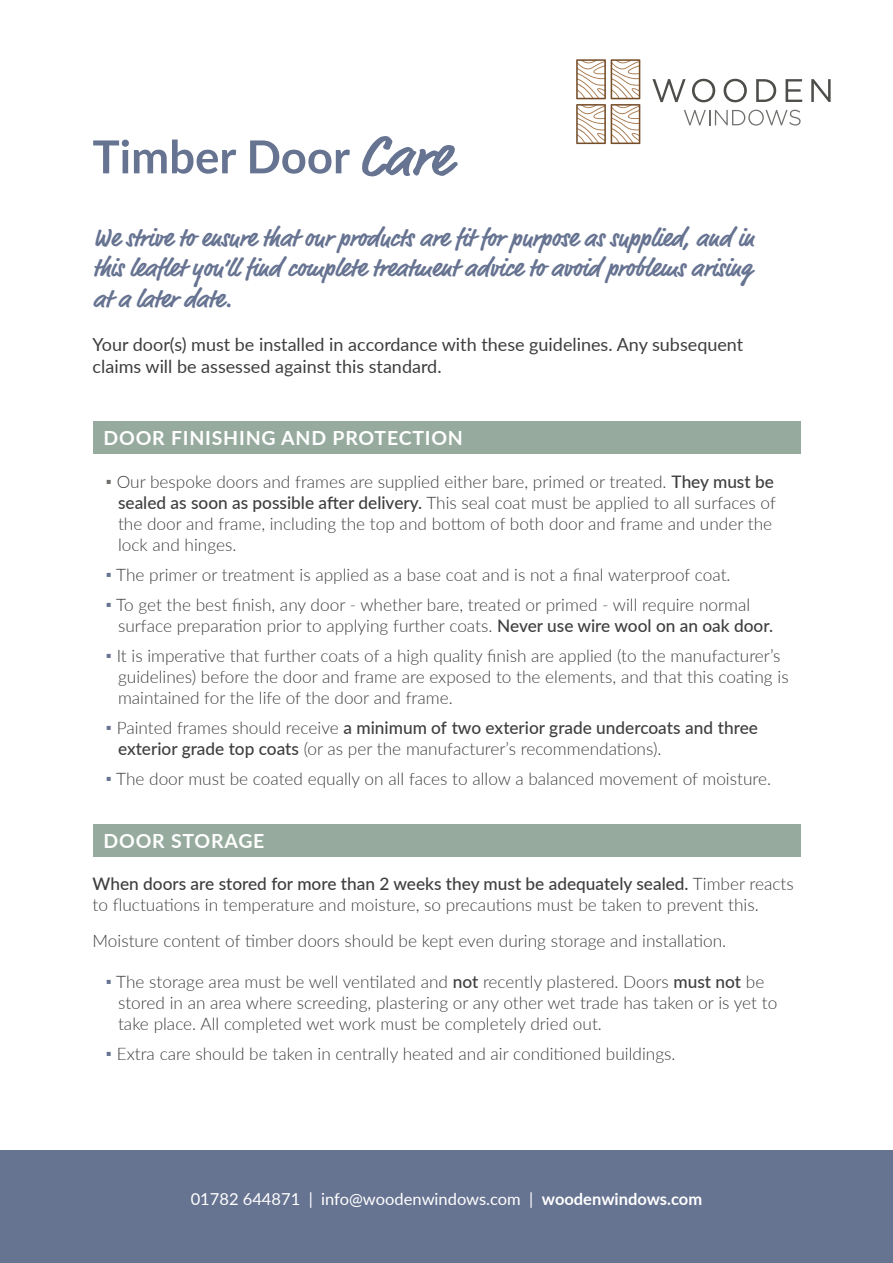
<style>
.page{position:relative;width:893px;height:1263px;background:#fff}
.page>*{position:absolute;margin:0;border:0;box-sizing:border-box;transform-origin:0 0}
.t1{font:700 25.5px/30.6px "Market Pro";color:#667391;text-align:justify}
.t2{font:700 19.5px "Lato";letter-spacing:.04em;color:#fff}
.t3{font:18px/21.6px "Lato";color:#3e3e3f}
.t4{font:300 17.25px/21px "Lato";color:#3e3e3f}
.t5{font:16.5px "Lato";color:#fff}
.s1{color:#6e6e6b}
.s2{font-weight:500}
.s3{color:#667391}
.s4{font-weight:700}
</style>
<div class="page">
<div style="left:0;top:1150px;width:893px;height:113px;background:#667391"></div>
<svg style="left:576px;top:59px;width:64px;height:85px"></svg>
<svg style="left:652px;top:79px;width:34px;height:23px"></svg>
<svg style="left:692px;top:79px;width:23px;height:23px"></svg>
<svg style="left:724px;top:79px;width:23px;height:23px"></svg>
<svg style="left:756px;top:79px;width:20px;height:23px"></svg>
<svg style="left:786px;top:79px;width:16px;height:23px"></svg>
<svg style="left:811px;top:79px;width:20px;height:23px"></svg>
<svg style="left:684px;top:110px;width:117px;height:16px"></svg>
<div style="left:93px;top:824px;width:707px;height:33px;background:#96ab9e"></div>
<svg style="left:93px;top:140px;width:257px;height:34px"></svg>
<svg style="left:362px;top:136px;width:96px;height:40px"></svg>
<div style="left:93px;top:422px;width:707px;height:32px;background:#96ab9e"></div>
<p class="t1" style="left:93px;top:223px;width:663px">We strive to ensure that our products are fit for purpose as supplied, and in this leaflet you’ll find complete treatment advice to avoid problems arising at a later date.</p>
<p class="t3" style="left:93px;top:333px;width:652px">Your door(s) must be installed in accordance with these guidelines. Any subsequent claims will be assessed against this standard.</p>
<p class="t2" style="left:104px;top:424px;width:361px">DOOR FINISHING AND PROTECTION</p>
<p class="t4" style="left:118px;top:470px;width:659px;text-indent:-13px"><span class="s1">▪</span> Our bespoke doors and frames are supplied either bare, primed or treated. <span class="s2">They must be sealed as soon as possible after delivery.</span> This seal coat must be applied to all surfaces of the door and frame, including the top and bottom of both door and frame and under the lock and hinges.</p>
<p class="t4" style="left:105px;top:563px;width:627px"><span class="s3">▪</span> The primer or treatment is applied as a base coat and is not a final waterproof coat.</p>
<p class="t4" style="left:118px;top:593px;width:656px;text-indent:-13px"><span class="s3">▪</span> To get the best finish, any door - whether bare, treated or primed - will require normal surface preparation prior to applying further coats. <span class="s2">Never use wire wool on an oak door.</span></p>
<p class="t4" style="left:118px;top:644px;width:672px;text-indent:-13px"><span class="s3">▪</span> It is imperative that further coats of a high quality finish are applied (to the manufacturer’s guidelines) before the door and frame are exposed to the elements, and that this coating is maintained for the life of the door and frame.</p>
<p class="t4" style="left:118px;top:716px;width:641px;text-indent:-13px"><span class="s3">▪</span> Painted frames should receive <span class="s2">a minimum of two exterior grade undercoats and three exterior grade top coats</span> (or as per the manufacturer’s recommendations).</p>
<p class="t4" style="left:105px;top:767px;width:667px"><span class="s3">▪</span> The door must be coated equally on all faces to allow a balanced movement of moisture.</p>
<p class="t2" style="left:104px;top:826px;width:162px">DOOR STORAGE</p>
<p class="t4" style="left:93px;top:872px;width:703px"><span class="s2">When doors are stored for more than 2 weeks they must be adequately sealed.</span> Timber reacts to fluctuations in temperature and moisture, so precautions must be taken to prevent this.</p>
<p class="t4" style="left:93px;top:929px;width:635px">Moisture content of timber doors should be kept even during storage and installation.</p>
<p class="t4" style="left:118px;top:971px;width:661px;text-indent:-13px"><span class="s3">▪</span> The storage area must be well ventilated and <span class="s2">not</span> recently plastered. Doors <span class="s2">must not</span> be stored in an area where screeding, plastering or any other wet trade has taken or is yet to take place. All completed wet work must be completely dried out.</p>
<p class="t4" style="left:105px;top:1043px;width:572px"><span class="s3">▪</span> Extra care should be taken in centrally heated and air conditioned buildings.</p>
<p class="t5" style="left:191px;top:1187px;width:513px">01782 644871 | info@woodenwindows.com | <span class="s4">woodenwindows.com</span></p>
</div>
